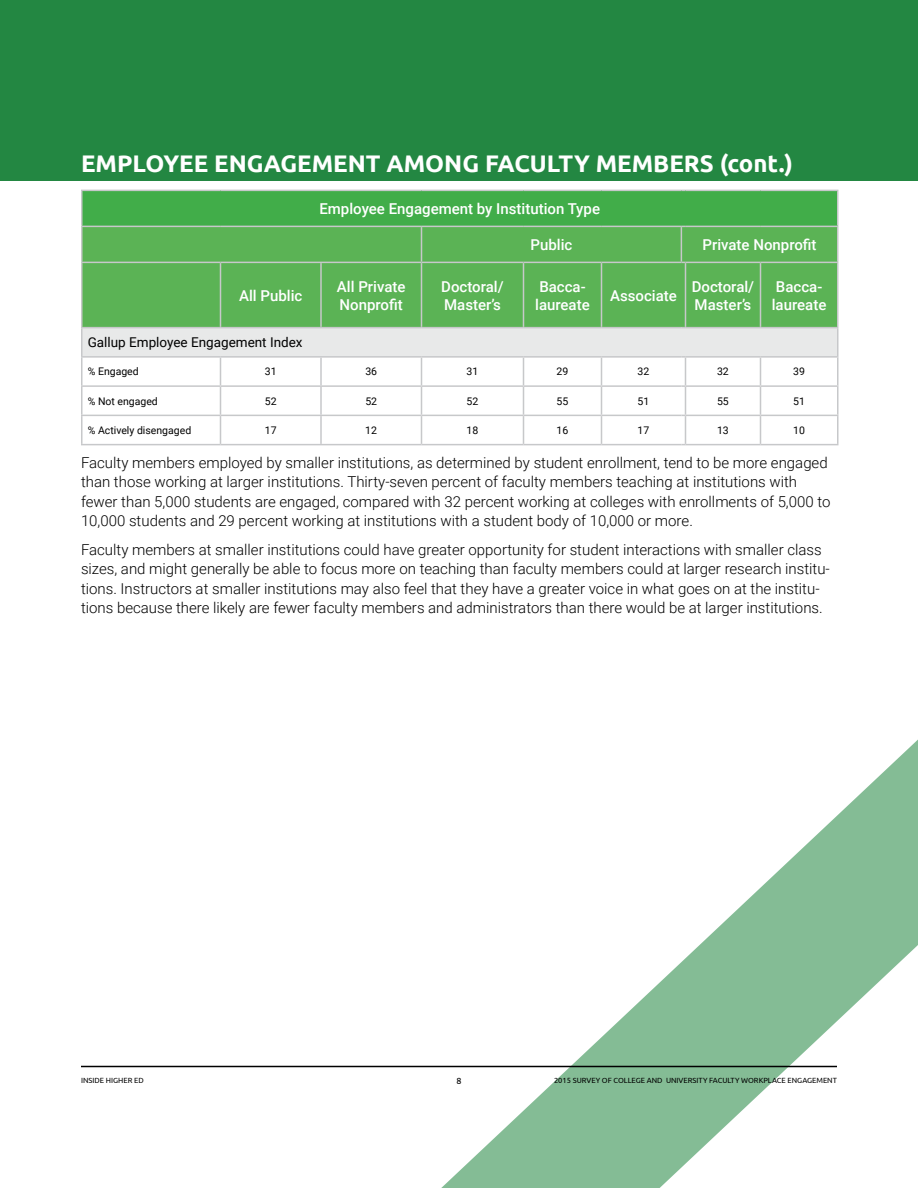
<style>
.page{position:relative;width:918px;height:1188px;background:#fff}
.page>*{position:absolute;margin:0;border:0;box-sizing:border-box;transform-origin:0 0}
.t1{font:700 24px "Ubuntu";color:#fff}
.t2{font:300 15px/19.5px "Roboto";color:#000}
.t3{font:500 15px/18px "Roboto";color:#fff}
.t4{font:13.5px "Roboto";color:#000}
.t5{font:10.5px "Roboto";color:#000}
.t6{font:9px "Ubuntu";color:#000}
.t7{font:7.5px "Ubuntu";color:#000}
</style>
<div class="page">
<svg style="left:422px;top:739px;width:496px;height:449px"></svg>
<div style="left:0;top:0;width:918px;height:181px;background:#238742"></div>
<hr style="left:81px;top:1066px;width:756px;height:1px;background:#000">
<div style="left:82px;top:190px;width:756px;height:36px;background:#41ad49"></div>
<div style="left:82px;top:227px;width:755px;height:100px;background:#5bb355"></div>
<div style="left:82px;top:328px;width:756px;height:29px;background:#e8e9e9"></div>
<hr style="left:320px;top:358px;width:2px;height:27px;background:#c7c8ca">
<hr style="left:220px;top:385px;width:101px;height:2px;background:#c7c8ca">
<hr style="left:321px;top:385px;width:101px;height:2px;background:#c7c8ca">
<hr style="left:320px;top:387px;width:2px;height:28px;background:#c7c8ca">
<svg style="left:220px;top:358px;width:1px;height:86px"></svg>
<hr style="left:320px;top:416px;width:2px;height:28px;background:#c7c8ca">
<hr style="left:81px;top:444px;width:139px;height:1px;background:#c7c8ca">
<hr style="left:81px;top:190px;width:139px;height:1px;background:#c7c8ca">
<hr style="left:81px;top:191px;width:1px;height:35px;background:#c7c8ca">
<hr style="left:220px;top:190px;width:101px;height:1px;background:#c7c8ca">
<hr style="left:321px;top:190px;width:101px;height:1px;background:#c7c8ca">
<hr style="left:422px;top:190px;width:102px;height:1px;background:#c7c8ca">
<hr style="left:524px;top:190px;width:78px;height:1px;background:#c7c8ca">
<hr style="left:602px;top:190px;width:79px;height:1px;background:#c7c8ca">
<hr style="left:686px;top:190px;width:74px;height:1px;background:#c7c8ca">
<hr style="left:760px;top:190px;width:78px;height:1px;background:#c7c8ca">
<hr style="left:837px;top:191px;width:1px;height:35px;background:#c7c8ca">
<hr style="left:81px;top:226px;width:139px;height:1px;background:#c7c8ca">
<hr style="left:81px;top:227px;width:1px;height:35px;background:#c7c8ca">
<hr style="left:220px;top:226px;width:101px;height:1px;background:#c7c8ca">
<hr style="left:321px;top:226px;width:101px;height:1px;background:#c7c8ca">
<hr style="left:422px;top:226px;width:102px;height:1px;background:#c7c8ca">
<hr style="left:421px;top:227px;width:1px;height:35px;background:#c7c8ca">
<hr style="left:524px;top:226px;width:78px;height:1px;background:#c7c8ca">
<hr style="left:602px;top:226px;width:79px;height:1px;background:#c7c8ca">
<hr style="left:681px;top:227px;width:1px;height:35px;background:#c7c8ca">
<hr style="left:686px;top:226px;width:74px;height:1px;background:#c7c8ca">
<hr style="left:760px;top:226px;width:78px;height:1px;background:#c7c8ca">
<hr style="left:837px;top:227px;width:1px;height:35px;background:#c7c8ca">
<hr style="left:81px;top:262px;width:139px;height:1px;background:#c7c8ca">
<hr style="left:81px;top:263px;width:1px;height:64px;background:#c7c8ca">
<hr style="left:220px;top:262px;width:101px;height:1px;background:#c7c8ca">
<hr style="left:220px;top:263px;width:1px;height:64px;background:#c7c8ca">
<hr style="left:321px;top:262px;width:101px;height:1px;background:#c7c8ca">
<hr style="left:320px;top:263px;width:2px;height:64px;background:#c7c8ca">
<hr style="left:422px;top:262px;width:102px;height:1px;background:#c7c8ca">
<hr style="left:421px;top:263px;width:1px;height:64px;background:#c7c8ca">
<hr style="left:524px;top:262px;width:78px;height:1px;background:#c7c8ca">
<hr style="left:523px;top:263px;width:1px;height:64px;background:#c7c8ca">
<hr style="left:602px;top:262px;width:79px;height:1px;background:#c7c8ca">
<hr style="left:601px;top:263px;width:1px;height:64px;background:#c7c8ca">
<hr style="left:686px;top:262px;width:74px;height:1px;background:#c7c8ca">
<hr style="left:685px;top:263px;width:1px;height:64px;background:#c7c8ca">
<hr style="left:760px;top:262px;width:78px;height:1px;background:#c7c8ca">
<hr style="left:760px;top:263px;width:1px;height:64px;background:#c7c8ca">
<hr style="left:837px;top:263px;width:1px;height:64px;background:#c7c8ca">
<hr style="left:81px;top:327px;width:139px;height:1px;background:#c7c8ca">
<hr style="left:220px;top:327px;width:101px;height:1px;background:#c7c8ca">
<hr style="left:321px;top:327px;width:101px;height:1px;background:#c7c8ca">
<hr style="left:422px;top:327px;width:102px;height:1px;background:#c7c8ca">
<hr style="left:524px;top:327px;width:78px;height:1px;background:#c7c8ca">
<hr style="left:602px;top:327px;width:79px;height:1px;background:#c7c8ca">
<hr style="left:686px;top:327px;width:74px;height:1px;background:#c7c8ca">
<hr style="left:760px;top:327px;width:78px;height:1px;background:#c7c8ca">
<svg style="left:81px;top:328px;width:1px;height:116px"></svg>
<hr style="left:220px;top:444px;width:101px;height:1px;background:#c7c8ca">
<hr style="left:321px;top:444px;width:101px;height:1px;background:#c7c8ca">
<hr style="left:422px;top:444px;width:102px;height:1px;background:#c7c8ca">
<hr style="left:524px;top:444px;width:78px;height:1px;background:#c7c8ca">
<hr style="left:602px;top:444px;width:79px;height:1px;background:#c7c8ca">
<hr style="left:686px;top:444px;width:74px;height:1px;background:#c7c8ca">
<hr style="left:760px;top:444px;width:78px;height:1px;background:#c7c8ca">
<hr style="left:81px;top:356px;width:139px;height:2px;background:#c7c8ca">
<hr style="left:220px;top:356px;width:101px;height:2px;background:#c7c8ca">
<hr style="left:321px;top:356px;width:101px;height:2px;background:#c7c8ca">
<hr style="left:422px;top:356px;width:102px;height:2px;background:#c7c8ca">
<hr style="left:524px;top:356px;width:78px;height:2px;background:#c7c8ca">
<hr style="left:602px;top:356px;width:79px;height:2px;background:#c7c8ca">
<hr style="left:686px;top:356px;width:74px;height:2px;background:#c7c8ca">
<hr style="left:760px;top:356px;width:78px;height:2px;background:#c7c8ca">
<hr style="left:81px;top:385px;width:139px;height:2px;background:#c7c8ca">
<hr style="left:422px;top:385px;width:102px;height:2px;background:#c7c8ca">
<hr style="left:524px;top:385px;width:78px;height:2px;background:#c7c8ca">
<hr style="left:602px;top:385px;width:79px;height:2px;background:#c7c8ca">
<hr style="left:686px;top:385px;width:74px;height:2px;background:#c7c8ca">
<hr style="left:760px;top:385px;width:78px;height:2px;background:#c7c8ca">
<hr style="left:81px;top:415px;width:139px;height:1px;background:#c7c8ca">
<hr style="left:220px;top:415px;width:101px;height:1px;background:#c7c8ca">
<hr style="left:321px;top:415px;width:101px;height:1px;background:#c7c8ca">
<hr style="left:422px;top:415px;width:102px;height:1px;background:#c7c8ca">
<svg style="left:421px;top:358px;width:1px;height:86px"></svg>
<hr style="left:524px;top:415px;width:78px;height:1px;background:#c7c8ca">
<svg style="left:523px;top:358px;width:1px;height:86px"></svg>
<hr style="left:602px;top:415px;width:79px;height:1px;background:#c7c8ca">
<svg style="left:601px;top:358px;width:1px;height:86px"></svg>
<hr style="left:686px;top:415px;width:74px;height:1px;background:#c7c8ca">
<svg style="left:681px;top:356px;width:5px;height:89px"></svg>
<hr style="left:760px;top:415px;width:78px;height:1px;background:#c7c8ca">
<svg style="left:760px;top:358px;width:1px;height:86px"></svg>
<svg style="left:837px;top:328px;width:1px;height:116px"></svg>
<h1 class="t1" style="left:81px;top:149px;width:714px">EMPLOYEE ENGAGEMENT AMONG FACULTY MEMBERS (cont.)</h1>
<p class="t3" style="left:319px;top:199px;width:282px">Employee Engagement by Institution Type</p>
<p class="t3" style="left:531px;top:235px;width:43px">Public</p>
<p class="t3" style="left:703px;top:235px;width:116px">Private Nonprofit</p>
<p class="t3" style="left:239px;top:286px;width:65px">All Public</p>
<p class="t3" style="left:337px;top:277px;width:70px">All Private<br>Nonprofit</p>
<p class="t3" style="left:441px;top:277px;width:64px">Doctoral/<br>Master’s</p>
<p class="t3" style="left:535px;top:277px;width:56px">Bacca&shy;laureate</p>
<p class="t3" style="left:610px;top:286px;width:68px">Associate</p>
<p class="t3" style="left:692px;top:277px;width:64px">Doctoral/<br>Master’s</p>
<p class="t3" style="left:772px;top:277px;width:56px">Bacca&shy;laureate</p>
<p class="t4" style="left:88px;top:332px;width:216px">Gallup Employee Engagement Index</p>
<p class="t5" style="left:88px;top:364px;width:53px">% Engaged</p>
<p class="t5" style="left:265px;top:364px;width:13px">31</p>
<p class="t5" style="left:365px;top:364px;width:13px">36</p>
<p class="t5" style="left:467px;top:364px;width:13px">31</p>
<p class="t5" style="left:557px;top:364px;width:13px">29</p>
<p class="t5" style="left:638px;top:364px;width:13px">32</p>
<p class="t5" style="left:717px;top:364px;width:13px">32</p>
<p class="t5" style="left:793px;top:364px;width:13px">39</p>
<p class="t5" style="left:88px;top:394px;width:72px">% Not engaged</p>
<p class="t5" style="left:265px;top:394px;width:13px">52</p>
<p class="t5" style="left:365px;top:394px;width:13px">52</p>
<p class="t5" style="left:467px;top:394px;width:13px">52</p>
<p class="t5" style="left:557px;top:394px;width:13px">55</p>
<p class="t5" style="left:638px;top:394px;width:13px">51</p>
<p class="t5" style="left:717px;top:394px;width:13px">55</p>
<p class="t5" style="left:793px;top:394px;width:13px">51</p>
<p class="t5" style="left:88px;top:423px;width:105px">% Actively disengaged</p>
<p class="t5" style="left:265px;top:423px;width:13px">17</p>
<p class="t5" style="left:365px;top:423px;width:13px">12</p>
<p class="t5" style="left:467px;top:423px;width:13px">18</p>
<p class="t5" style="left:557px;top:423px;width:13px">16</p>
<p class="t5" style="left:638px;top:423px;width:13px">17</p>
<p class="t5" style="left:717px;top:423px;width:13px">13</p>
<p class="t5" style="left:793px;top:423px;width:13px">10</p>
<p class="t2" style="left:81px;top:452px;width:751px">Faculty members employed by smaller institutions, as determined by student enrollment, tend to be more engaged than those working at larger institutions. Thirty-seven percent of faculty members teaching at institutions with fewer than 5,000 students are engaged, compared with 32 percent working at colleges with enrollments of 5,000 to 10,000 students and 29 percent working at institutions with a student body of 10,000 or more.</p>
<p class="t2" style="left:81px;top:539px;width:750px">Faculty members at smaller institutions could have greater opportunity for student interactions with smaller class sizes, and might generally be able to focus more on teaching than faculty members could at larger research institu&shy;tions. Instructors at smaller institutions may also feel that they have a greater voice in what goes on at the institu&shy;tions because there likely are fewer faculty members and administrators than there would be at larger institutions.</p>
<p class="t7" style="left:81px;top:1076px;width:64px">INSIDE HIGHER ED</p>
<p class="t6" style="left:456px;top:1076px;width:7px">8</p>
<p class="t7" style="left:554px;top:1076px;width:284px">2015 SURVEY OF COLLEGE AND UNIVERSITY FACULTY WORKPLACE ENGAGEMENT</p>
</div>
